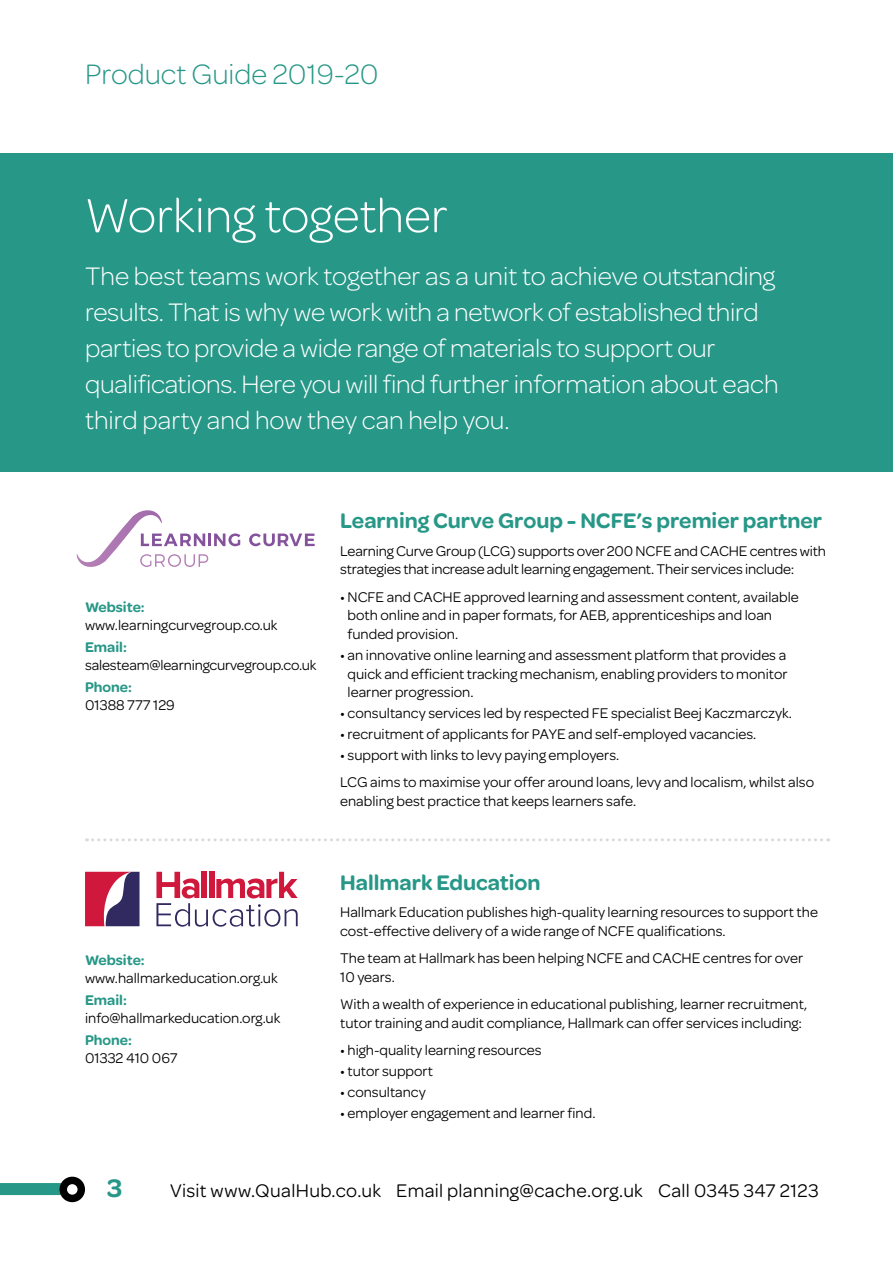
<style>
.page{position:relative;width:893px;height:1263px;background:#fff}
.page>*{position:absolute;margin:0;border:0;box-sizing:border-box;transform-origin:0 0}
.t1{font:300 51px "Omnes Pro";color:#fff}
.t2{font:300 30px "Omnes Pro";color:#279787}
.t3{font:300 27px/36px "Omnes Pro";letter-spacing:-.01em;color:#fff}
.t4{font:600 27px "Omnes Pro";color:#279787}
.t5{font:600 22.5px "Omnes Pro";color:#279787}
.t6{font:19.5px "Omnes Pro";letter-spacing:.015em;color:#000}
.t7{font:15px/18.8px "Omnes Pro";color:#000}
.t8{font:600 15px "Omnes Pro";color:#279787}
</style>
<div class="page">
<div style="left:0;top:1183px;width:81px;height:12px;background:#279787"></div>
<svg style="left:60px;top:1177px;width:25px;height:25px"></svg>
<div style="left:0;top:153px;width:893px;height:318px;background:#279787"></div>
<svg style="left:249px;top:533px;width:66px;height:13px"></svg>
<svg style="left:77px;top:510px;width:163px;height:57px"></svg>
<svg style="left:85px;top:872px;width:55px;height:54px;background:#964369"></svg>
<svg style="left:156px;top:872px;width:142px;height:55px"></svg>
<svg style="left:87px;top:838px;width:742px;height:3px"></svg>
<h2 class="t2" style="left:85px;top:54px;width:295px">Product Guide 2019-20</h2>
<h1 class="t1" style="left:85px;top:182px;width:364px">Working together</h1>
<p class="t3" style="left:85px;top:258px;width:695px">The best teams work together as a unit to achieve outstanding results. That is why we work with a network of established third parties to provide a wide range of materials to support our qualifications. Here you will find further information about each third party and how they can help you.</p>
<p class="t8" style="left:85px;top:596px;width:61px">Website:</p>
<p class="t7" style="left:85px;top:614px;width:194px">www.learningcurvegroup.co.uk</p>
<p class="t8" style="left:85px;top:636px;width:43px">Email:</p>
<p class="t7" style="left:85px;top:655px;width:233px">salesteam@learningcurvegroup.co.uk</p>
<p class="t8" style="left:85px;top:676px;width:48px">Phone:</p>
<p class="t7" style="left:85px;top:695px;width:91px">01388 777 129</p>
<h3 class="t5" style="left:340px;top:505px;width:484px">Learning Curve Group - NCFE’s premier partner</h3>
<p class="t7" style="left:340px;top:540px;width:487px">Learning Curve Group (LCG) supports over 200 NCFE and CACHE centres with strategies that increase adult learning engagement. Their services include:</p>
<p class="t7" style="left:348px;top:586px;width:453px;text-indent:-7px">• NCFE and CACHE approved learning and assessment content, available both online and in paper formats, for AEB, apprenticeships and loan funded provision.</p>
<p class="t7" style="left:348px;top:645px;width:441px;text-align:justify;text-indent:-7px">• an innovative online learning and assessment platform that provides a quick and efficient tracking mechanism, enabling providers to monitor learner progression.</p>
<p class="t7" style="left:340px;top:703px;width:453px">• consultancy services led by respected FE specialist Beej Kaczmarczyk.</p>
<p class="t7" style="left:340px;top:724px;width:418px">• recruitment of applicants for PAYE and self-employed vacancies.</p>
<p class="t7" style="left:340px;top:741px;width:475px;line-height:27.3px">• support with links to levy paying employers.<br>LCG aims to maximise your offer around loans, levy and localism, whilst also</p>
<p class="t7" style="left:340px;top:791px;width:298px">enabling best practice that keeps learners safe.</p>
<p class="t8" style="left:85px;top:949px;width:61px">Website:</p>
<p class="t7" style="left:85px;top:967px;width:194px">www.hallmarkeducation.org.uk</p>
<p class="t8" style="left:85px;top:989px;width:43px">Email:</p>
<p class="t7" style="left:85px;top:1007px;width:197px">info@hallmarkeducation.org.uk</p>
<p class="t8" style="left:85px;top:1029px;width:48px">Phone:</p>
<p class="t7" style="left:85px;top:1048px;width:94px">01332 410 067</p>
<h3 class="t5" style="left:340px;top:866px;width:202px">Hallmark Education</h3>
<p class="t7" style="left:340px;top:902px;width:479px">Hallmark Education publishes high-quality learning resources to support the cost-effective delivery of a wide range of NCFE qualifications.</p>
<p class="t7" style="left:340px;top:948px;width:464px">The team at Hallmark has been helping NCFE and CACHE centres for over<br>10 years.</p>
<p class="t7" style="left:340px;top:994px;width:468px">With a wealth of experience in educational publishing, learner recruitment, tutor training and audit compliance, Hallmark can offer services including:</p>
<p class="t7" style="left:340px;top:1040px;width:203px">• high-quality learning resources</p>
<p class="t7" style="left:340px;top:1061px;width:94px">• tutor support</p>
<p class="t7" style="left:340px;top:1081px;width:87px">• consultancy</p>
<p class="t7" style="left:340px;top:1102px;width:257px">• employer engagement and learner find.</p>
<h3 class="t4" style="left:107px;top:1169px;width:17px">3</h3>
<h3 class="t6" style="left:170px;top:1177px;width:650px">Visit www.QualHub.co.uk Email planning@cache.org.uk Call 0345 347 2123</h3>
</div>
